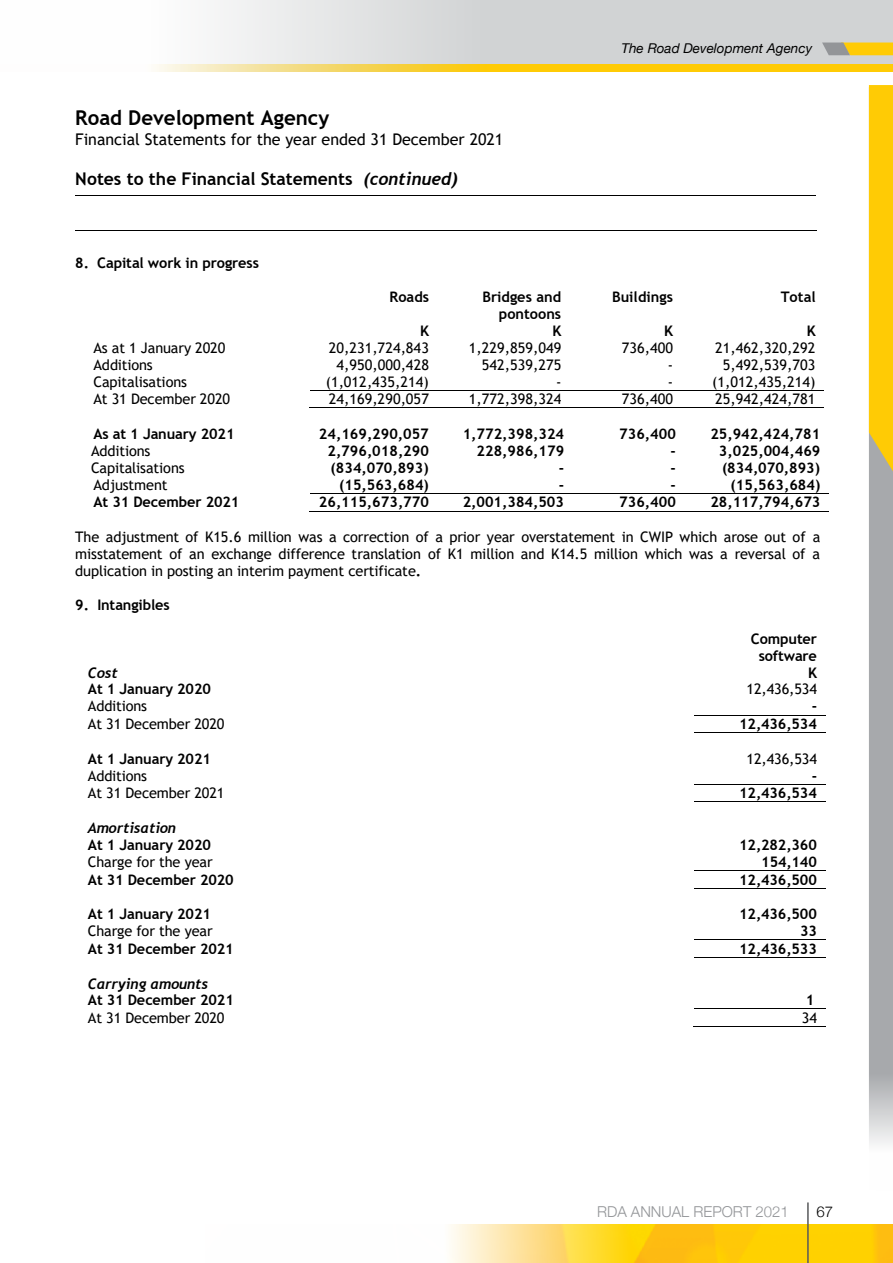
<style>
.page{position:relative;width:893px;height:1263px;background:#fff}
.page>*{position:absolute;margin:0;border:0;box-sizing:border-box;transform-origin:0 0}
.t1{font:700 20.55px "Trebuchet MS";color:#000}
.t2{font:700 17.55px "Trebuchet MS";color:#000}
.t3{font:16.05px "Trebuchet MS";letter-spacing:-.005em;color:#000}
.t4{font:300 15px "Helvetica Neue";color:#939598}
.t5{font:300 15px "Helvetica Neue";color:#000}
.t6{font:14.55px/17px "Trebuchet MS";letter-spacing:-.005em;color:#000;text-align:justify}
.t7{font:700 14.55px/17px "Trebuchet MS";color:#000;text-align:right}
.t8{font:italic 700 14.55px "Trebuchet";letter-spacing:-.01em;color:#000}
.t9{font:italic 13.5px "Helvetica Neue";color:#000}
.s1{font-family:"Trebuchet";font-style:italic}
.s2{font-weight:700}
</style>
<div class="page">
<div style="left:1px;top:0;width:892px;height:72px;background:linear-gradient(to right,#fefefe,#c4c6c7)"></div>
<svg style="left:869px;top:85px;width:24px;height:1060px"></svg>
<img style="left:450px;top:1225px;width:443px;height:38px">
<hr style="left:807px;top:1202px;width:2px;height:61px;background:#58595b">
<svg style="left:822px;top:43px;width:71px;height:12px"></svg>
<svg style="left:1px;top:64px;width:892px;height:8px"></svg>
<hr style="left:75px;top:195px;width:467px;height:1px;background:#000">
<hr style="left:542px;top:195px;width:98px;height:1px;background:#000">
<hr style="left:641px;top:195px;width:86px;height:1px;background:#000">
<svg style="left:727px;top:195px;width:29px;height:1px"></svg>
<hr style="left:756px;top:195px;width:33px;height:1px;background:#000">
<svg style="left:789px;top:195px;width:26px;height:1px"></svg>
<hr style="left:75px;top:230px;width:467px;height:1px;background:#000">
<hr style="left:542px;top:230px;width:99px;height:1px;background:#000">
<hr style="left:642px;top:230px;width:85px;height:1px;background:#000">
<svg style="left:727px;top:230px;width:29px;height:1px"></svg>
<hr style="left:756px;top:230px;width:33px;height:1px;background:#000">
<svg style="left:789px;top:230px;width:27px;height:1px"></svg>
<hr style="left:311px;top:390px;width:126px;height:1px;background:#000">
<svg style="left:437px;top:390px;width:20px;height:1px"></svg>
<hr style="left:457px;top:390px;width:112px;height:1px;background:#000">
<svg style="left:569px;top:390px;width:21px;height:1px"></svg>
<hr style="left:590px;top:390px;width:91px;height:1px;background:#000">
<svg style="left:681px;top:390px;width:18px;height:1px"></svg>
<hr style="left:699px;top:390px;width:125px;height:1px;background:#000">
<hr style="left:310px;top:408px;width:127px;height:1px;background:#000">
<hr style="left:456px;top:408px;width:113px;height:1px;background:#000">
<hr style="left:589px;top:408px;width:92px;height:1px;background:#000">
<hr style="left:698px;top:408px;width:126px;height:1px;background:#000">
<hr style="left:311px;top:493px;width:126px;height:1px;background:#000">
<svg style="left:437px;top:493px;width:20px;height:1px"></svg>
<hr style="left:457px;top:493px;width:115px;height:1px;background:#000">
<svg style="left:572px;top:493px;width:21px;height:1px"></svg>
<hr style="left:593px;top:493px;width:91px;height:1px;background:#000">
<svg style="left:684px;top:493px;width:18px;height:1px"></svg>
<hr style="left:702px;top:493px;width:126px;height:1px;background:#000">
<hr style="left:310px;top:511px;width:127px;height:1px;background:#000">
<svg style="left:437px;top:511px;width:19px;height:1px"></svg>
<hr style="left:456px;top:511px;width:116px;height:1px;background:#000">
<svg style="left:572px;top:511px;width:20px;height:1px"></svg>
<hr style="left:592px;top:511px;width:92px;height:1px;background:#000">
<svg style="left:684px;top:511px;width:17px;height:1px"></svg>
<hr style="left:701px;top:511px;width:127px;height:1px;background:#000">
<hr style="left:694px;top:715px;width:131px;height:1px;background:#000">
<hr style="left:694px;top:732px;width:131px;height:1px;background:#000">
<hr style="left:694px;top:784px;width:131px;height:1px;background:#000">
<hr style="left:694px;top:802px;width:131px;height:1px;background:#000">
<hr style="left:694px;top:870px;width:131px;height:1px;background:#000">
<hr style="left:694px;top:888px;width:95px;height:1px;background:#000">
<hr style="left:790px;top:888px;width:35px;height:1px;background:#000">
<hr style="left:694px;top:939px;width:131px;height:1px;background:#000">
<hr style="left:694px;top:957px;width:131px;height:1px;background:#000">
<hr style="left:694px;top:1009px;width:131px;height:1px;background:#000">
<hr style="left:693px;top:1026px;width:132px;height:1px;background:#000">
<h1 class="t1" style="left:75px;top:105px;width:255px">Road Development Agency</h1>
<p class="t3" style="left:75px;top:129px;width:430px">Financial Statements for the year ended 31 December 2021</p>
<p class="t2" style="left:75px;top:167px;width:384px">Notes to the Financial Statements <span class="s1">(continued)</span></p>
<p class="t7" style="left:75px;top:254px;width:185px">8. Capital work in progress</p>
<p class="t9" style="left:621px;top:39px;width:192px">The Road Development Agency</p>
<p class="t7" style="left:389px;top:288px;width:41px">Roads</p>
<p class="t7" style="left:482px;top:288px;width:80px">Bridges and pontoons</p>
<p class="t7" style="left:612px;top:288px;width:62px">Buildings</p>
<p class="t7" style="left:781px;top:288px;width:36px">Total</p>
<p class="t7" style="left:420px;top:322px;width:10px">K</p>
<p class="t7" style="left:552px;top:322px;width:10px">K</p>
<p class="t7" style="left:664px;top:322px;width:10px">K</p>
<p class="t7" style="left:807px;top:322px;width:10px">K</p>
<p class="t6" style="left:94px;top:339px;width:133px">As at 1 January 2020</p>
<p class="t6" style="left:329px;top:339px;width:102px">20,231,724,843</p>
<p class="t6" style="left:469px;top:339px;width:94px">1,229,859,049</p>
<p class="t6" style="left:622px;top:339px;width:53px">736,400</p>
<p class="t6" style="left:715px;top:339px;width:102px">21,462,320,292</p>
<p class="t6" style="left:94px;top:356px;width:61px">Additions</p>
<p class="t6" style="left:336px;top:356px;width:94px">4,950,000,428</p>
<p class="t6" style="left:482px;top:356px;width:81px">542,539,275</p>
<p class="t6" style="left:668px;top:356px;width:7px">-</p>
<p class="t6" style="left:723px;top:356px;width:94px">5,492,539,703</p>
<p class="t6" style="left:94px;top:373px;width:95px">Capitalisations</p>
<p class="t6" style="left:326px;top:373px;width:105px">(1,012,435,214)</p>
<p class="t6" style="left:556px;top:373px;width:7px">-</p>
<p class="t6" style="left:668px;top:373px;width:7px">-</p>
<p class="t6" style="left:712px;top:373px;width:105px">(1,012,435,214)</p>
<p class="t6" style="left:94px;top:390px;width:138px">At 31 December 2020</p>
<p class="t6" style="left:329px;top:390px;width:102px">24,169,290,057</p>
<p class="t6" style="left:469px;top:390px;width:94px">1,772,398,324</p>
<p class="t6" style="left:622px;top:390px;width:53px">736,400</p>
<p class="t6" style="left:715px;top:390px;width:102px">25,942,424,781</p>
<p class="t7" style="left:94px;top:425px;width:143px">As at 1 January 2021</p>
<p class="t7" style="left:319px;top:425px;width:111px">24,169,290,057</p>
<p class="t7" style="left:463px;top:425px;width:103px">1,772,398,324</p>
<p class="t7" style="left:619px;top:425px;width:58px">736,400</p>
<p class="t7" style="left:710px;top:425px;width:111px">25,942,424,781</p>
<p class="t6" style="left:91px;top:442px;width:61px">Additions</p>
<p class="t7" style="left:327px;top:442px;width:103px">2,796,018,290</p>
<p class="t7" style="left:476px;top:442px;width:89px">228,986,179</p>
<p class="t7" style="left:671px;top:442px;width:7px">-</p>
<p class="t7" style="left:719px;top:442px;width:103px">3,025,004,469</p>
<p class="t6" style="left:91px;top:459px;width:95px">Capitalisations</p>
<p class="t7" style="left:331px;top:459px;width:100px">(834,070,893)</p>
<p class="t7" style="left:559px;top:459px;width:7px">-</p>
<p class="t7" style="left:671px;top:459px;width:7px">-</p>
<p class="t7" style="left:722px;top:459px;width:100px">(834,070,893)</p>
<p class="t6" style="left:94px;top:476px;width:76px">Adjustment</p>
<p class="t7" style="left:339px;top:476px;width:91px">(15,563,684)</p>
<p class="t7" style="left:559px;top:476px;width:7px">-</p>
<p class="t7" style="left:671px;top:476px;width:7px">-</p>
<p class="t7" style="left:731px;top:476px;width:91px">(15,563,684)</p>
<p class="t7" style="left:94px;top:494px;width:147px">At 31 December 2021</p>
<p class="t7" style="left:319px;top:494px;width:112px">26,115,673,770</p>
<p class="t7" style="left:463px;top:494px;width:103px">2,001,384,503</p>
<p class="t7" style="left:619px;top:494px;width:58px">736,400</p>
<p class="t7" style="left:710px;top:494px;width:112px">28,117,794,673</p>
<p class="t6" style="left:75px;top:528px;width:747px">The adjustment of K15.6 million was a correction of a prior year overstatement in CWIP which arose out of a misstatement of an exchange difference translation of K1 million and K14.5 million which was a reversal of a duplication in posting an interim payment certificate<span class="s2">.</span></p>
<p class="t7" style="left:75px;top:596px;width:96px">9. Intangibles</p>
<p class="t7" style="left:751px;top:630px;width:68px;text-align:center">Computer software</p>
<p class="t8" style="left:88px;top:663px;width:31px">Cost</p>
<p class="t7" style="left:808px;top:664px;width:10px">K</p>
<p class="t7" style="left:88px;top:681px;width:125px">At 1 January 2020</p>
<p class="t6" style="left:747px;top:681px;width:72px">12,436,534</p>
<p class="t6" style="left:88px;top:698px;width:61px">Additions</p>
<p class="t7" style="left:812px;top:698px;width:7px">-</p>
<p class="t6" style="left:88px;top:715px;width:138px">At 31 December 2020</p>
<p class="t7" style="left:739px;top:715px;width:79px">12,436,534</p>
<p class="t7" style="left:88px;top:750px;width:125px">At 1 January 2021</p>
<p class="t6" style="left:747px;top:750px;width:72px">12,436,534</p>
<p class="t6" style="left:88px;top:767px;width:61px">Additions</p>
<p class="t7" style="left:812px;top:767px;width:7px">-</p>
<p class="t6" style="left:88px;top:784px;width:138px">At 31 December 2021</p>
<p class="t7" style="left:739px;top:785px;width:79px">12,436,534</p>
<p class="t8" style="left:88px;top:818px;width:90px">Amortisation</p>
<p class="t7" style="left:88px;top:836px;width:125px">At 1 January 2020</p>
<p class="t7" style="left:739px;top:836px;width:79px">12,282,360</p>
<p class="t6" style="left:88px;top:853px;width:126px">Charge for the year</p>
<p class="t7" style="left:761px;top:853px;width:57px">154,140</p>
<p class="t7" style="left:88px;top:871px;width:147px">At 31 December 2020</p>
<p class="t7" style="left:739px;top:871px;width:79px">12,436,500</p>
<p class="t7" style="left:88px;top:905px;width:125px">At 1 January 2021</p>
<p class="t7" style="left:739px;top:905px;width:79px">12,436,500</p>
<p class="t6" style="left:88px;top:922px;width:126px">Charge for the year</p>
<p class="t7" style="left:800px;top:922px;width:18px">33</p>
<p class="t7" style="left:88px;top:940px;width:147px">At 31 December 2021</p>
<p class="t7" style="left:739px;top:940px;width:79px">12,436,533</p>
<p class="t8" style="left:88px;top:974px;width:122px">Carrying amounts</p>
<p class="t7" style="left:88px;top:992px;width:147px">At 31 December 2021</p>
<p class="t7" style="left:806px;top:992px;width:10px">1</p>
<p class="t6" style="left:88px;top:1009px;width:138px">At 31 December 2020</p>
<p class="t6" style="left:802px;top:1009px;width:17px">34</p>
<p class="t4" style="left:597px;top:1199px;width:193px">RDA ANNUAL REPORT 2021</p>
<p class="t5" style="left:816px;top:1199px;width:18px">67</p>
</div>
